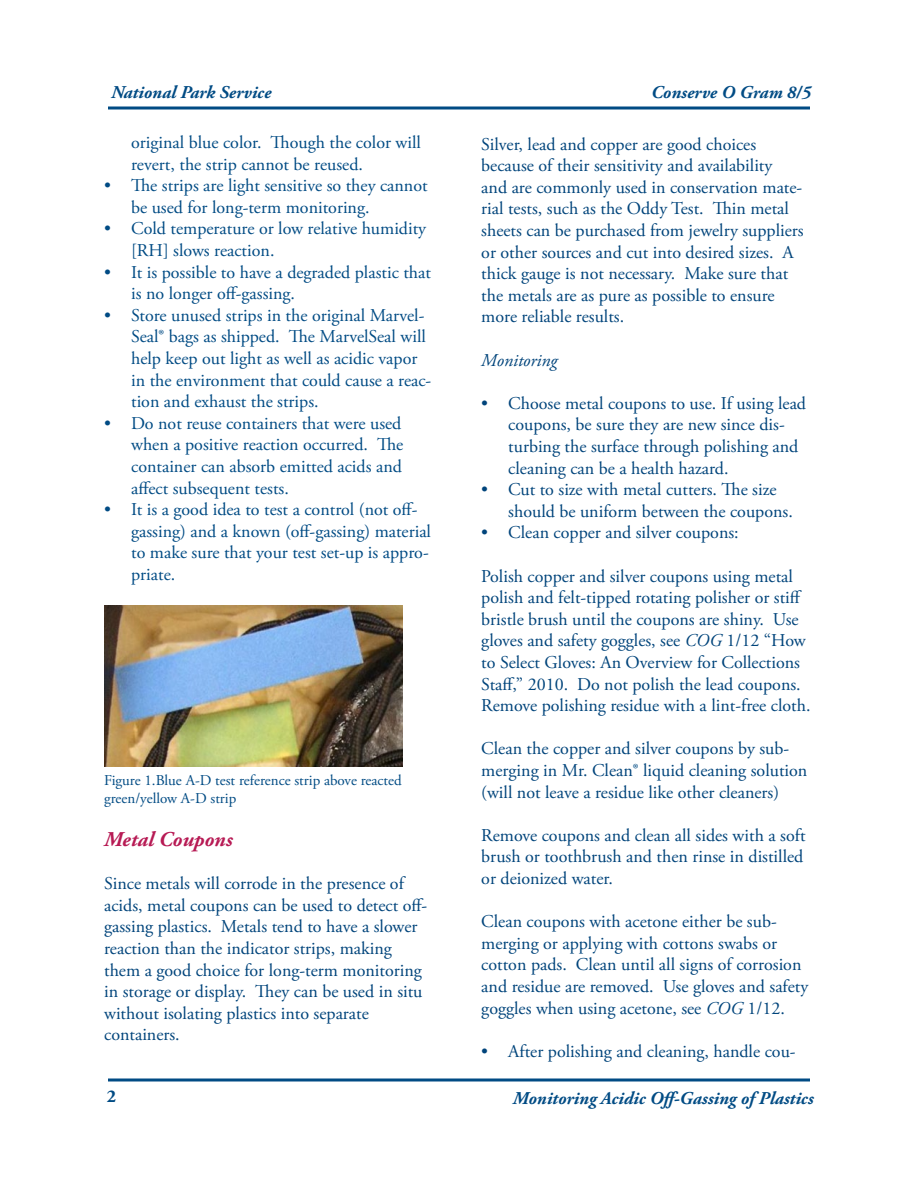
<style>
.page{position:relative;width:918px;height:1188px;background:#fff}
.page>*{position:absolute;margin:0;border:0;box-sizing:border-box;transform-origin:0 0}
.t1{font:italic 700 21px "Adobe Garamond Pro";color:#b71a54}
.t2{font:18px/21.6px "Adobe Garamond Pro";color:#00447b}
.t3{font:18px/21.6px "Adobe Garamond Pro";color:#004b84}
.t4{font:italic 700 18px "Adobe Garamond Pro";color:#004b84}
.t5{font:italic 18px "Adobe Garamond Pro";color:#00447b}
.t6{font:700 18px "Adobe Garamond Pro";color:#004b84}
.t7{font:15px/18px "Adobe Garamond Pro";color:#004b84}
.s1{font-style:italic}
.s2{color:#004b84}
</style>
<div class="page">
<svg style="left:108px;top:1078px;width:702px;height:4px;background:#3f77a2"></svg>
<svg style="left:108px;top:106px;width:702px;height:4px;background:#3f77a2"></svg>
<img style="left:104px;top:605px;width:299px;height:162px">
<p class="t4" style="left:111px;top:82px;width:162px">National Park Service</p>
<p class="t4" style="left:651px;top:82px;width:161px">Conserve O Gram 8/5</p>
<p class="t2" style="left:481px;top:134px;width:324px">Silver, lead and copper are good choices because of their sensitivity and availability<br>and are commonly used in conservation mate&shy;rial tests, such as the Oddy Test. Thin metal sheets can be purchased from jewelry suppliers or other sources and cut into desired sizes. A thick gauge is not necessary. Make sure that the metals are as pure as possible to ensure more reliable results.</p>
<p class="t5" style="left:481px;top:349px;width:78px">Monitoring</p>
<p class="t2" style="left:508px;top:393px;width:299px;text-indent:-27px">• Choose metal coupons to use. If using lead coupons, be sure they are new since dis&shy;turbing the surface through polishing and cleaning can be a health hazard.</p>
<p class="t2" style="left:508px;top:479px;width:286px;text-indent:-27px">• Cut to size with metal cutters. The size should be uniform between the coupons.</p>
<p class="t2" style="left:481px;top:522px;width:259px">• Clean copper and silver coupons:</p>
<p class="t2" style="left:481px;top:566px;width:331px">Polish copper and silver coupons using metal polish and felt-tipped rotating polisher or stiff bristle brush until the coupons are shiny. Use gloves and safety goggles, see <span class="s1">COG</span> 1/12 “How to Select Gloves: An Overview for Collections Staff,” 2010. Do not polish the lead coupons.<br>Remove polishing residue with a lint-free cloth.</p>
<p class="t2" style="left:481px;top:738px;width:328px">Clean the copper and silver coupons by sub&shy;merging in Mr. Clean<span class="s2">®</span> liquid cleaning solution (will not leave a residue like other cleaners)</p>
<p class="t2" style="left:481px;top:825px;width:326px;text-align:justify">Remove coupons and clean all sides with a soft brush or toothbrush and then rinse in distilled or deionized water.</p>
<p class="t2" style="left:481px;top:911px;width:329px">Clean coupons with acetone either be sub&shy;merging or applying with cottons swabs or cotton pads. Clean until all signs of corrosion and residue are removed. Use gloves and safety goggles when using acetone, see <span class="s1">COG</span> 1/12.</p>
<p class="t2" style="left:481px;top:1041px;width:316px">• After polishing and cleaning, handle cou-</p>
<p class="t3" style="left:131px;top:132px;width:291px">original blue color. Though the color will revert, the strip cannot be reused.</p>
<p class="t3" style="left:131px;top:175px;width:298px;text-indent:-27px">• The strips are light sensitive so they cannot be used for long-term monitoring.</p>
<p class="t3" style="left:131px;top:219px;width:297px;text-indent:-27px">• Cold temperature or low relative humidity [RH] slows reaction.</p>
<p class="t3" style="left:131px;top:262px;width:301px;text-indent:-27px">• It is possible to have a degraded plastic that is no longer off-gassing.</p>
<p class="t3" style="left:131px;top:305px;width:302px;text-indent:-27px">• Store unused strips in the original Marvel-Seal® bags as shipped. The MarvelSeal will help keep out light as well as acidic vapor in the environment that could cause a reac&shy;tion and exhaust the strips.</p>
<p class="t3" style="left:131px;top:413px;width:274px;text-align:justify;text-indent:-27px">• Do not reuse containers that were used when a positive reaction occurred. The container can absorb emitted acids and affect subsequent tests.</p>
<p class="t3" style="left:131px;top:499px;width:301px;text-indent:-27px">• It is a good idea to test a control (not off&shy;gassing) and a known (off-gassing) material to make sure that your test set-up is appro&shy;priate.</p>
<p class="t7" style="left:104px;top:772px;width:299px">Figure 1.Blue A-D test reference strip above reacted green/yellow A-D strip</p>
<p class="t1" style="left:104px;top:827px;width:130px">Metal Coupons</p>
<p class="t2" style="left:104px;top:873px;width:325px">Since metals will corrode in the presence of acids, metal coupons can be used to detect off&shy;gassing plastics. Metals tend to have a slower reaction than the indicator strips, making them a good choice for long-term monitoring in storage or display. They can be used in situ without isolating plastics into separate</p>
<p class="t2" style="left:104px;top:1025px;width:77px">containers.</p>
<p class="t6" style="left:107px;top:1086px;width:11px">2</p>
<p class="t4" style="left:513px;top:1087px;width:302px">Monitoring Acidic Off-Gassing of Plastics</p>
</div>
